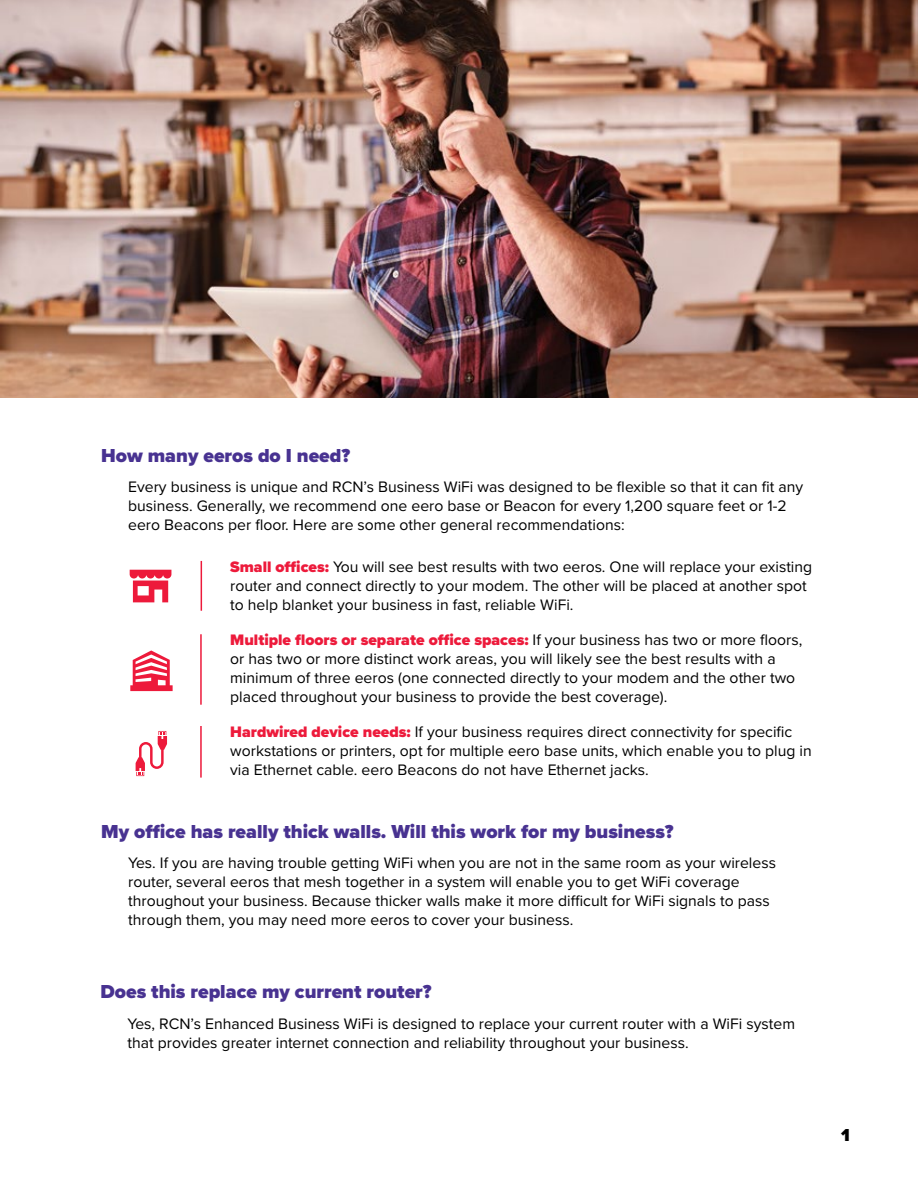
<style>
.page{position:relative;width:918px;height:1188px;background:#fff}
.page>*{position:absolute;margin:0;border:0;box-sizing:border-box;transform-origin:0 0}
.t1{font:900 19.5px "Proxima Nova";color:#483291}
.t2{font:900 18px "Proxima Nova";color:#000}
.t3{font:15.75px/18.9px "Proxima Nova";color:#000}
.s1{font-weight:900;color:#ed1a3b}
</style>
<div class="page">
<img style="left:1px;top:0;width:917px;height:398px">
<svg style="left:130px;top:570px;width:41px;height:32px"></svg>
<svg style="left:130px;top:650px;width:43px;height:41px"></svg>
<svg style="left:136px;top:731px;width:31px;height:45px"></svg>
<hr style="left:201px;top:561px;width:1px;height:50px;background:#ed1a3b">
<hr style="left:200px;top:634px;width:2px;height:71px;background:#ed1a3b">
<hr style="left:200px;top:726px;width:2px;height:52px;background:#ed1a3b">
<p class="t1" style="left:101px;top:441px;width:251px">How many eeros do I need?</p>
<p class="t3" style="left:128px;top:477px;width:677px">Every business is unique and RCN’s Business WiFi was designed to be flexible so that it can fit any business. Generally, we recommend one eero base or Beacon for every 1,200 square feet or 1-2 eero Beacons per floor. Here are some other general recommendations:</p>
<p class="t3" style="left:230px;top:557px;width:583px"><span class="s1">Small offices:</span> You will see best results with two eeros. One will replace your existing router and connect directly to your modem. The other will be placed at another spot to help blanket your business in fast, reliable WiFi.</p>
<p class="t3" style="left:230px;top:630px;width:574px"><span class="s1">Multiple floors or separate office spaces:</span> If your business has two or more floors, or has two or more distinct work areas, you will likely see the best results with a minimum of three eeros (one connected directly to your modem and the other two placed throughout your business to provide the best coverage).</p>
<p class="t3" style="left:230px;top:722px;width:583px"><span class="s1">Hardwired device needs:</span> If your business requires direct connectivity for specific workstations or printers, opt for multiple eero base units, which enable you to plug in via Ethernet cable. eero Beacons do not have Ethernet jacks.</p>
<p class="t1" style="left:101px;top:817px;width:574px">My office has really thick walls. Will this work for my business?</p>
<p class="t3" style="left:128px;top:853px;width:649px">Yes. If you are having trouble getting WiFi when you are not in the same room as your wireless router, several eeros that mesh together in a system will enable you to get WiFi coverage throughout your business. Because thicker walls make it more difficult for WiFi signals to pass through them, you may need more eeros to cover your business.</p>
<p class="t1" style="left:100px;top:977px;width:333px">Does this replace my current router?</p>
<p class="t3" style="left:128px;top:1013px;width:669px">Yes, RCN’s Enhanced Business WiFi is designed to replace your current router with a WiFi system that provides greater internet connection and reliability throughout your business.</p>
<p class="t2" style="left:841px;top:1121px;width:10px">1</p>
</div>
